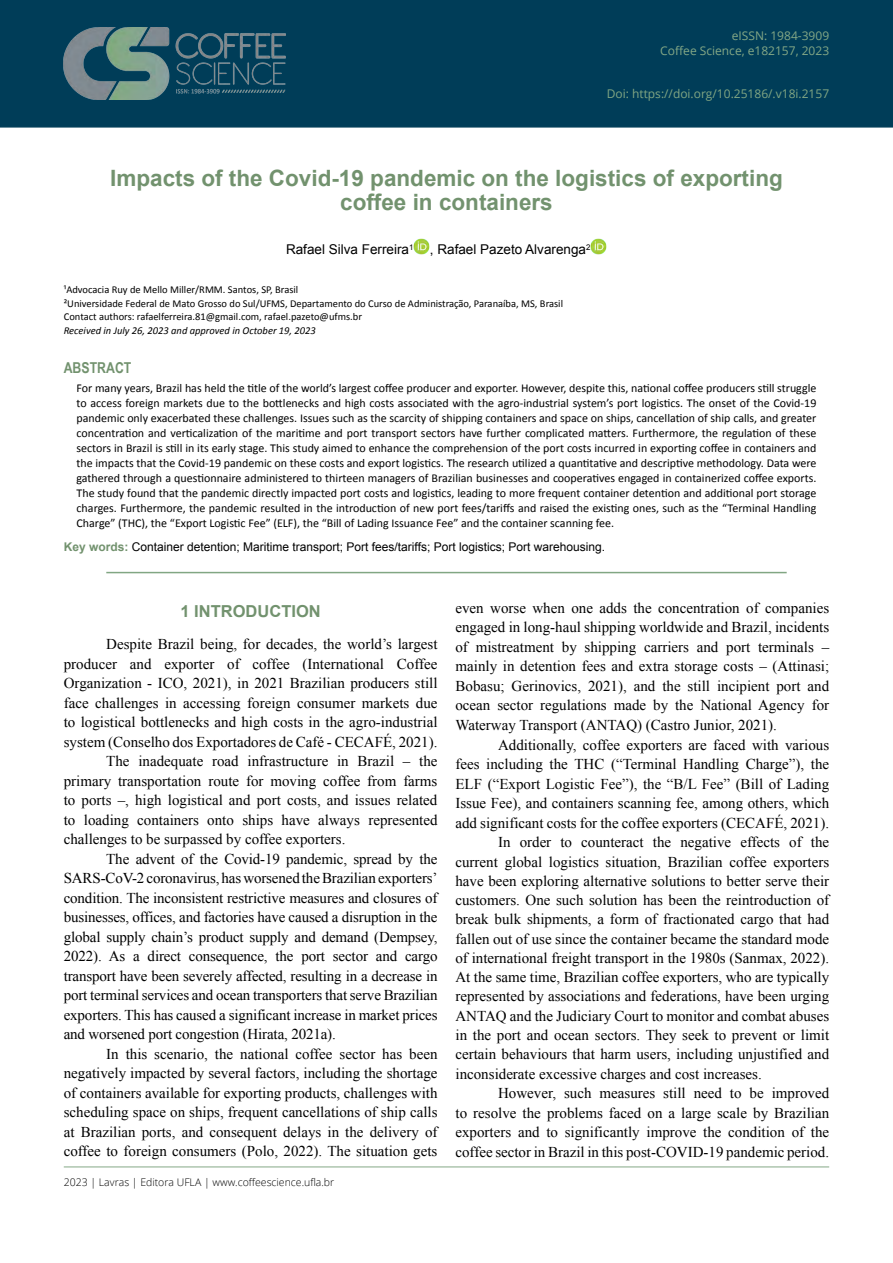
<style>
.page{position:relative;width:893px;height:1263px;background:#fff}
.page>*{position:absolute;margin:0;border:0;box-sizing:border-box;transform-origin:0 0}
.t1{font:700 22.5px/24px "Arial";color:#72926e;text-align:center}
.t2{font:700 16.5px "Arial";color:#72926e}
.t3{font:15px/19.5px "Times New Roman";color:#000;text-align:justify}
.t4{font:700 15px "Arial Narrow";color:#72926e}
.t5{font:13.5px "Arial";color:#000}
.t6{font:12px/15px "Calibri";color:#000;text-align:justify}
.t7{font:12px "Arial";color:#000}
.t8{font:12px/15px "Open Sans";color:#84a886;text-align:right}
.t9{font:12px "Open Sans";color:#81a683}
.t10{font:10.5px/13.5px "Calibri";color:#000}
.t11{font:300 10.5px "Open Sans";color:#000}
.t12{font:italic 10.5px "Calibri";color:#000}
.s1{font-weight:700;color:#72926e}
</style>
<div class="page">
<div style="left:0;top:0;width:893px;height:128px;background:#003d58"></div>
<img style="left:64px;top:28px;width:222px;height:72px">
<hr style="left:64px;top:1166px;width:765px;height:1px;background:#84a886">
<hr style="left:106px;top:572px;width:681px;height:1px;background:#81a683">
<img style="left:413px;top:238px;width:17px;height:16px">
<img style="left:590px;top:238px;width:17px;height:16px">
<p class="t8" style="left:660px;top:28px;width:170px">eISSN: 1984-3909<br>Coffee Science, e182157, 2023</p>
<p class="t9" style="left:607px;top:86px;width:224px">Doi: https://doi.org/10.25186/.v18i.2157</p>
<h1 class="t1" style="left:110px;top:167px;width:674px">Impacts of the Covid-19 pandemic on the logistics of exporting coffee in containers</h1>
<p class="t5" style="left:286px;top:240px;width:306px">Rafael Silva Ferreira<sup>1</sup> , Rafael Pazeto Alvarenga<sup>2</sup></p>
<p class="t10" style="left:64px;top:283px;width:501px">¹Advocacia Ruy de Mello Miller/RMM. Santos, SP, Brasil<br>²Universidade Federal de Mato Grosso do Sul/UFMS, Departamento do Curso de Administração, Paranaíba, MS, Brasil<br>Contact authors: rafaelferreira.81@gmail.com, rafael.pazeto@ufms.br</p>
<p class="t12" style="left:64px;top:323px;width:254px">Received in July 26, 2023 and approved in October 19, 2023</p>
<p class="t4" style="left:64px;top:356px;width:69px">ABSTRACT</p>
<p class="t6" style="left:77px;top:381px;width:741px">For many years, Brazil has held the title of the world’s largest coffee producer and exporter. However, despite this, national coffee producers still struggle to access foreign markets due to the bottlenecks and high costs associated with the agro-industrial system’s port logistics. The onset of the Covid-19 pandemic only exacerbated these challenges. Issues such as the scarcity of shipping containers and space on ships, cancellation of ship calls, and greater concentration and verticalization of the maritime and port transport sectors have further complicated matters. Furthermore, the regulation of these sectors in Brazil is still in its early stage. This study aimed to enhance the comprehension of the port costs incurred in exporting coffee in containers and the impacts that the Covid-19 pandemic on these costs and export logistics. The research utilized a quantitative and descriptive methodology. Data were gathered through a questionnaire administered to thirteen managers of Brazilian businesses and cooperatives engaged in containerized coffee exports.<br>The study found that the pandemic directly impacted port costs and logistics, leading to more frequent container detention and additional port storage charges. Furthermore, the pandemic resulted in the introduction of new port fees/tariffs and raised the existing ones, such as the “Terminal Handling Charge” (THC), the “Export Logistic Fee” (ELF), the “Bill of Lading Issuance Fee” and the container scanning fee.</p>
<p class="t7" style="left:64px;top:538px;width:543px"><span class="s1">Key words:</span> Container detention; Maritime transport; Port fees/tariffs; Port logistics; Port warehousing.</p>
<p class="t2" style="left:180px;top:600px;width:142px">1 INTRODUCTION</p>
<p class="t3" style="left:106px;top:634px;width:333px">Despite Brazil being, for decades, the world’s largest</p>
<p class="t3" style="left:64px;top:654px;width:375px">producer and exporter of coffee (International Coffee</p>
<p class="t3" style="left:64px;top:673px;width:375px">Organization - ICO, 2021), in 2021 Brazilian producers still</p>
<p class="t3" style="left:64px;top:693px;width:375px">face challenges in accessing foreign consumer markets due</p>
<p class="t3" style="left:64px;top:712px;width:375px">to logistical bottlenecks and high costs in the agro-industrial</p>
<p class="t3" style="left:64px;top:732px;width:375px">system (Conselho dos Exportadores de Café - CECAFÉ, 2021).</p>
<p class="t3" style="left:106px;top:751px;width:333px">The inadequate road infrastructure in Brazil – the</p>
<p class="t3" style="left:64px;top:771px;width:375px">primary transportation route for moving coffee from farms</p>
<p class="t3" style="left:64px;top:790px;width:375px">to ports –, high logistical and port costs, and issues related</p>
<p class="t3" style="left:64px;top:810px;width:375px">to loading containers onto ships have always represented</p>
<p class="t3" style="left:64px;top:829px;width:283px">challenges to be surpassed by coffee exporters.</p>
<p class="t3" style="left:106px;top:849px;width:333px">The advent of the Covid-19 pandemic, spread by the</p>
<p class="t3" style="left:64px;top:868px;width:375px">SARS-CoV-2 coronavirus, has worsened the Brazilian exporters’</p>
<p class="t3" style="left:64px;top:888px;width:375px">condition. The inconsistent restrictive measures and closures of</p>
<p class="t3" style="left:64px;top:907px;width:375px">businesses, offices, and factories have caused a disruption in the</p>
<p class="t3" style="left:64px;top:927px;width:375px">global supply chain’s product supply and demand (Dempsey,</p>
<p class="t3" style="left:64px;top:946px;width:375px">2022). As a direct consequence, the port sector and cargo</p>
<p class="t3" style="left:64px;top:966px;width:375px">transport have been severely affected, resulting in a decrease in</p>
<p class="t3" style="left:64px;top:985px;width:375px">port terminal services and ocean transporters that serve Brazilian</p>
<p class="t3" style="left:64px;top:1005px;width:375px">exporters. This has caused a significant increase in market prices</p>
<p class="t3" style="left:64px;top:1024px;width:274px">and worsened port congestion (Hirata, 2021a).</p>
<p class="t3" style="left:106px;top:1044px;width:333px">In this scenario, the national coffee sector has been</p>
<p class="t3" style="left:64px;top:1063px;width:375px">negatively impacted by several factors, including the shortage</p>
<p class="t3" style="left:64px;top:1083px;width:375px">of containers available for exporting products, challenges with</p>
<p class="t3" style="left:64px;top:1102px;width:375px">scheduling space on ships, frequent cancellations of ship calls</p>
<p class="t3" style="left:64px;top:1122px;width:375px">at Brazilian ports, and consequent delays in the delivery of</p>
<p class="t3" style="left:64px;top:1141px;width:375px">coffee to foreign consumers (Polo, 2022). The situation gets</p>
<p class="t11" style="left:64px;top:1175px;width:272px">2023 | Lavras | Editora UFLA | www.coffeescience.ufla.br</p>
<p class="t3" style="left:455px;top:598px;width:375px">even worse when one adds the concentration of companies engaged in long-haul shipping worldwide and Brazil, incidents of mistreatment by shipping carriers and port terminals – mainly in detention fees and extra storage costs – (Attinasi; Bobasu; Gerinovics, 2021), and the still incipient port and ocean sector regulations made by the National Agency for Waterway Transport (ANTAQ) (Castro Junior, 2021).</p>
<p class="t3" style="left:498px;top:735px;width:333px">Additionally, coffee exporters are faced with various</p>
<p class="t3" style="left:455px;top:754px;width:375px">fees including the THC (“Terminal Handling Charge”), the</p>
<p class="t3" style="left:455px;top:774px;width:375px">ELF (“Export Logistic Fee”), the “B/L Fee” (Bill of Lading</p>
<p class="t3" style="left:455px;top:793px;width:375px">Issue Fee), and containers scanning fee, among others, which</p>
<p class="t3" style="left:455px;top:813px;width:375px">add significant costs for the coffee exporters (CECAFÉ, 2021).</p>
<p class="t3" style="left:498px;top:832px;width:333px">In order to counteract the negative effects of the</p>
<p class="t3" style="left:455px;top:851px;width:375px">current global logistics situation, Brazilian coffee exporters</p>
<p class="t3" style="left:455px;top:871px;width:375px">have been exploring alternative solutions to better serve their</p>
<p class="t3" style="left:455px;top:890px;width:375px">customers. One such solution has been the reintroduction of</p>
<p class="t3" style="left:455px;top:909px;width:375px">break bulk shipments, a form of fractionated cargo that had</p>
<p class="t3" style="left:455px;top:928px;width:375px">fallen out of use since the container became the standard mode</p>
<p class="t3" style="left:455px;top:948px;width:375px">of international freight transport in the 1980s (Sanmax, 2022).</p>
<p class="t3" style="left:455px;top:967px;width:375px">At the same time, Brazilian coffee exporters, who are typically</p>
<p class="t3" style="left:455px;top:986px;width:375px">represented by associations and federations, have been urging</p>
<p class="t3" style="left:455px;top:1006px;width:375px">ANTAQ and the Judiciary Court to monitor and combat abuses</p>
<p class="t3" style="left:455px;top:1025px;width:375px">in the port and ocean sectors. They seek to prevent or limit</p>
<p class="t3" style="left:455px;top:1044px;width:375px">certain behaviours that harm users, including unjustified and</p>
<p class="t3" style="left:455px;top:1063px;width:308px">inconsiderate excessive charges and cost increases.</p>
<p class="t3" style="left:498px;top:1083px;width:333px">However, such measures still need to be improved</p>
<p class="t3" style="left:455px;top:1103px;width:375px">to resolve the problems faced on a large scale by Brazilian</p>
<p class="t3" style="left:455px;top:1122px;width:375px">exporters and to significantly improve the condition of the</p>
<p class="t3" style="left:455px;top:1142px;width:375px">coffee sector in Brazil in this post-COVID-19 pandemic period.</p>
</div>
